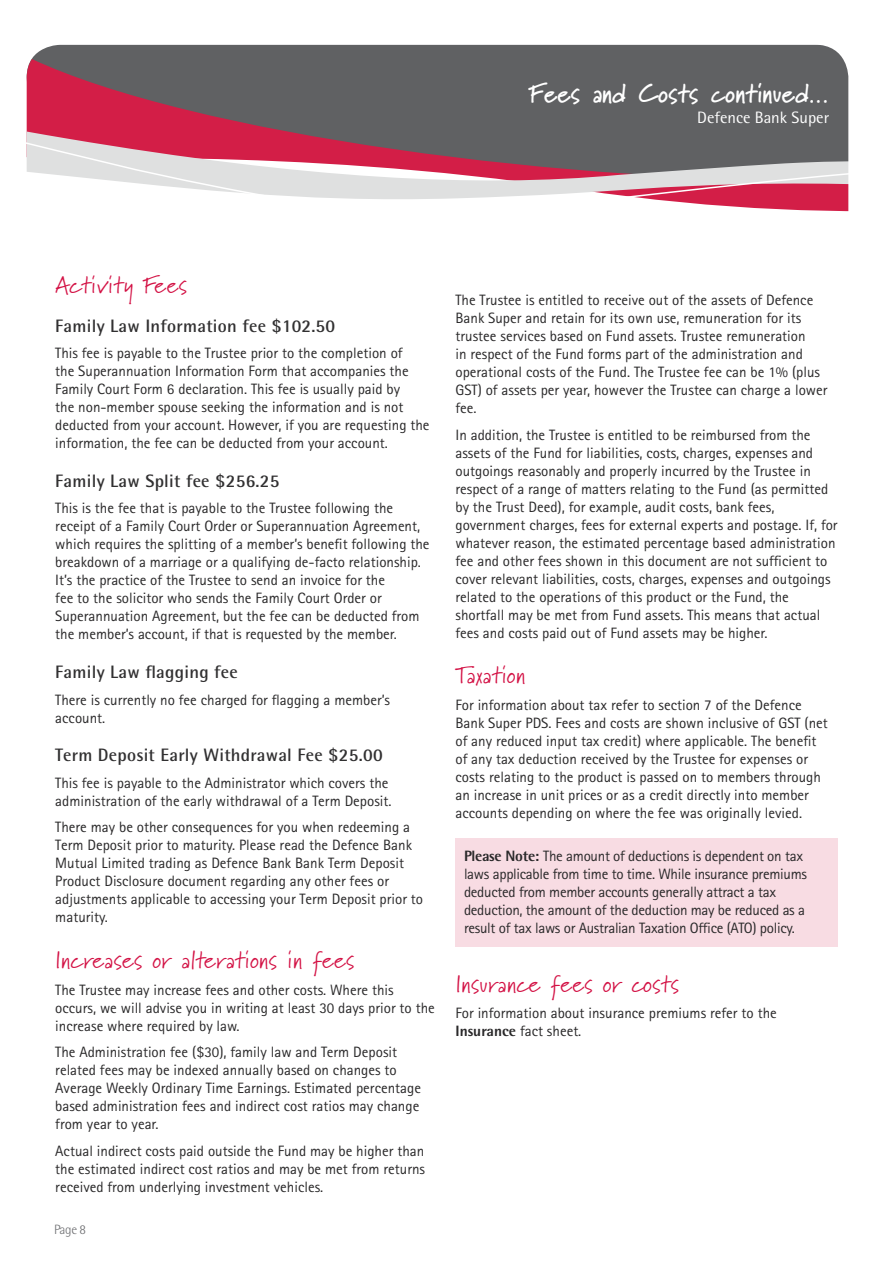
<style>
.page{position:relative;width:893px;height:1263px;background:#fff}
.page>*{position:absolute;margin:0;border:0;box-sizing:border-box;transform-origin:0 0}
.t1{font:700 25.5px "Marydale";color:#fff}
.header_didot{font:24px "Marydale";letter-spacing:.015em;color:#d31245}
.Header_sub{font:700 18px "Rotis Semi Sans Std";letter-spacing:.015em;color:#313031}
.t2{font:16.5px "Rotis Semi Sans Std";color:#fff}
.Body_text{font:15px/18px "Rotis Sans Serif Std";color:#292829}
.Body_text-2{font:15px/18px "Rotis Sans Serif Std";letter-spacing:-.02em;color:#292829}
.t3{font:300 13.5px "Rotis Semi Sans Std";color:#6d6e71}
.s1{font-family:"Rotis Semi Sans Std";font-weight:800}
</style>
<div class="page">
<svg style="left:26px;top:44px;width:823px;height:168px;background:#987a82"></svg>
<div style="left:455px;top:838px;width:383px;height:108px;background:#f8dce3"></div>
<h1 class="t1" style="left:530px;top:78px;width:301px">Fees and Costs continued...</h1>
<p class="t2" style="left:697px;top:108px;width:133px">Defence Bank Super</p>
<p class="header_didot" style="left:55px;top:271px;width:133px">Activity Fees</p>
<p class="Header_sub" style="left:55px;top:315px;width:281px">Family Law Information fee $102.50</p>
<p class="Body_text" style="left:55px;top:344px;width:376px">This fee is payable to the Trustee prior to the completion of<br>the Superannuation Information Form that accompanies the Family Court Form 6 declaration. This fee is usually paid by<br>the non-member spouse seeking the information and is not deducted from your account. However, if you are requesting the information, the fee can be deducted from your account.</p>
<p class="Header_sub" style="left:55px;top:470px;width:226px">Family Law Split fee $256.25</p>
<p class="Body_text" style="left:55px;top:499px;width:376px">This is the fee that is payable to the Trustee following the receipt of a Family Court Order or Superannuation Agreement, which requires the splitting of a member’s benefit following the breakdown of a marriage or a qualifying de-facto relationship.<br>It’s the practice of the Trustee to send an invoice for the<br>fee to the solicitor who sends the Family Court Order or Superannuation Agreement, but the fee can be deducted from the member’s account, if that is requested by the member.</p>
<p class="Header_sub" style="left:55px;top:661px;width:184px">Family Law flagging fee</p>
<p class="Body_text" style="left:55px;top:690px;width:336px">There is currently no fee charged for flagging a member’s account.</p>
<p class="Header_sub" style="left:55px;top:744px;width:329px">Term Deposit Early Withdrawal Fee $25.00</p>
<p class="Body_text" style="left:55px;top:773px;width:338px">This fee is payable to the Administrator which covers the administration of the early withdrawal of a Term Deposit.</p>
<p class="Body_text" style="left:55px;top:818px;width:369px">There may be other consequences for you when redeeming a Term Deposit prior to maturity. Please read the Defence Bank Mutual Limited trading as Defence Bank Bank Term Deposit Product Disclosure document regarding any other fees or adjustments applicable to accessing your Term Deposit prior to maturity.</p>
<p class="header_didot" style="left:55px;top:946px;width:301px">Increases or alterations in fees</p>
<p class="Body_text" style="left:55px;top:980px;width:381px">The Trustee may increase fees and other costs. Where this occurs, we will advise you in writing at least 30 days prior to the increase where required by law.</p>
<p class="Body_text" style="left:55px;top:1043px;width:367px">The Administration fee ($30), family law and Term Deposit related fees may be indexed annually based on changes to Average Weekly Ordinary Time Earnings. Estimated percentage based administration fees and indirect cost ratios may change from year to year.</p>
<p class="Body_text" style="left:55px;top:1141px;width:371px;text-align:justify">Actual indirect costs paid outside the Fund may be higher than the estimated indirect cost ratios and may be met from returns received from underlying investment vehicles.</p>
<p class="t3" style="left:54px;top:1222px;width:34px">Page 8</p>
<p class="Body_text" style="left:455px;top:291px;width:374px">The Trustee is entitled to receive out of the assets of Defence Bank Super and retain for its own use, remuneration for its trustee services based on Fund assets. Trustee remuneration<br>in respect of the Fund forms part of the administration and operational costs of the Fund. The Trustee fee can be 1% (plus GST) of assets per year, however the Trustee can charge a lower fee.</p>
<p class="Body_text" style="left:455px;top:425px;width:384px">In addition, the Trustee is entitled to be reimbursed from the assets of the Fund for liabilities, costs, charges, expenses and outgoings reasonably and properly incurred by the Trustee in respect of a range of matters relating to the Fund (as permitted by the Trust Deed), for example, audit costs, bank fees, government charges, fees for external experts and postage. If, for whatever reason, the estimated percentage based administration fee and other fees shown in this document are not sufficient to cover relevant liabilities, costs, charges, expenses and outgoings related to the operations of this product or the Fund, the shortfall may be met from Fund assets. This means that actual fees and costs paid out of Fund assets may be higher.</p>
<p class="header_didot" style="left:455px;top:661px;width:71px">Taxation</p>
<p class="Body_text" style="left:455px;top:696px;width:374px">For information about tax refer to section 7 of the Defence Bank Super PDS. Fees and costs are shown inclusive of GST (net of any reduced input tax credit) where applicable. The benefit of any tax deduction received by the Trustee for expenses or costs relating to the product is passed on to members through an increase in unit prices or as a credit directly into member accounts depending on where the fee was originally levied.</p>
<p class="Body_text-2" style="left:464px;top:847px;width:345px"><span class="s1">Please Note:</span> The amount of deductions is dependent on tax laws applicable from time to time. While insurance premiums deducted from member accounts generally attract a tax deduction, the amount of the deduction may be reduced as a result of tax laws or Australian Taxation Office (ATO) policy.</p>
<p class="header_didot" style="left:455px;top:969px;width:225px">Insurance fees or costs</p>
<p class="Body_text" style="left:455px;top:1004px;width:323px">For information about insurance premiums refer to the<br><span class="s1">Insurance</span> fact sheet.</p>
</div>
